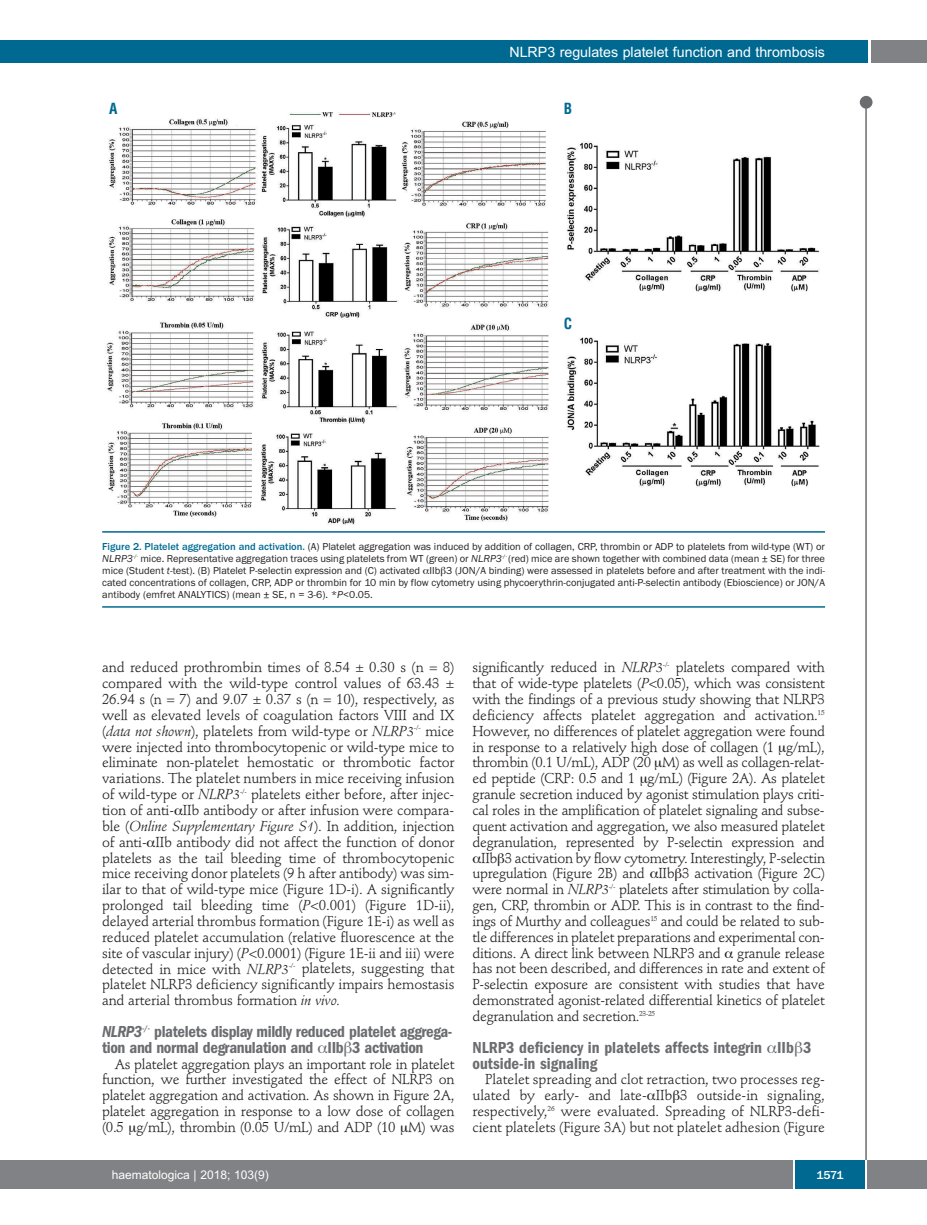
<style>
.page{position:relative;width:927px;height:1225px;background:#fff}
.page>*{position:absolute;margin:0;border:0;box-sizing:border-box;transform-origin:0 0}
.t1{font:600 condensed 16.5px/15.9px "Franklin Gothic";letter-spacing:-.02em;color:#6c6d70}
.t2{font:600 condensed 16.5px/15.9px "Franklin Gothic";color:#6c6d70}
.t3{font:700 condensed 15px "Helvetica";color:#006991}
.t4{font:14.25px/15.9px "Stempel Schneidler";letter-spacing:-.02em;color:#231f20;text-align:justify}
.t5{font:14.25px "Arial";color:#fff}
.t6{font:12px "Arial";color:#fff}
.t7{font:500 12px "Franklin Gothic";color:#fff}
.t8{font:10.5px/12px "Franklin Gothic";color:#231f20;text-align:justify}
.s1{font-weight:500;color:#006991}
.s2{font-style:italic}
</style>
<div class="page">
<div style="left:860px;top:96px;width:12px;height:13px;background:#6c6d70;border-radius:50%"></div>
<hr style="left:865px;top:98px;width:2px;height:1062px;background:#6c6d70">
<div style="left:871px;top:40px;width:56px;height:22px;background:#808285"></div>
<div style="left:18px;top:40px;width:849px;height:22px;background:#006991"></div>
<div style="left:17px;top:1160px;width:910px;height:28px;background:#808285"></div>
<div style="left:795px;top:1160px;width:70px;height:28px;background:#006991"></div>
<hr style="left:793px;top:1160px;width:2px;height:28px;background:#fff">
<hr style="left:865px;top:1160px;width:2px;height:28px;background:#fff">
<div style="left:0;top:40px;width:19px;height:22px;background:#006991"></div>
<div style="left:0;top:1160px;width:18px;height:28px;background:#808285"></div>
<img style="left:105px;top:112px;width:715px;height:413px">
<hr style="left:102px;top:531px;width:723px;height:1px;background:#006991">
<hr style="left:102px;top:606px;width:723px;height:1px;background:#006991">
<p class="t5" style="left:509px;top:44px;width:317px">NLRP3 regulates platelet function and thrombosis</p>
<p class="t3" style="left:109px;top:100px;width:10px">A</p>
<p class="t3" style="left:564px;top:100px;width:10px">B</p>
<p class="t3" style="left:564px;top:315px;width:10px">C</p>
<p class="t8" style="left:102px;top:540px;width:724px"><span class="s1">Figure 2. Platelet aggregation and activation.</span> (A) Platelet aggregation was induced by addition of collagen, CRP, thrombin or ADP to platelets from wild-type (WT) or <span class="s2">NLRP3</span><sup>-/-</sup> mice. Representative aggregation traces using platelets from WT (green) or <span class="s2">NLRP3</span><sup>-/-</sup> (red) mice are shown together with combined data (mean ± SE) for three mice (Student <span class="s2">t</span>-test). (B) Platelet P-selectin expression and (C) activated IIb 3 (JON/A binding) were assessed in platelets before and after treatment with the indi&shy;cated concentrations of collagen, CRP, ADP or thrombin for 10 min by flow cytometry using phycoerythrin-conjugated anti-P-selectin antibody (Ebioscience) or JON/A antibody (emfret ANALYTICS) (mean ± SE, n = 3-6). *<span class="s2">P</span>&lt;0.05.</p>
<p class="t4" style="left:102px;top:661px;width:354px">and reduced prothrombin times of 8.54 ± 0.30 s (n = 8) compared with the wild-type control values of 63.43 ± 26.94 s (n = 7) and 9.07 ± 0.37 s (n = 10), respectively, as well as elevated levels of coagulation factors VIII and IX (<span class="s2">data not shown</span>), platelets from wild-type or <span class="s2">NLRP3</span><sup>-/-</sup> mice were injected into thrombocytopenic or wild-type mice to eliminate non-platelet hemostatic or thrombotic factor variations. The platelet numbers in mice receiving infusion of wild-type or <span class="s2">NLRP3</span><sup>-/-</sup> platelets either before, after injec&shy;tion of anti- IIb antibody or after infusion were compara&shy;ble (<span class="s2">Online Supplementary Figure S1</span>). In addition, injection of anti- IIb antibody did not affect the function of donor platelets as the tail bleeding time of thrombocytopenic mice receiving donor platelets (9 h after antibody) was sim&shy;ilar to that of wild-type mice (Figure 1D-i). A significantly prolonged tail bleeding time (<span class="s2">P</span>&lt;0.001) (Figure 1D-ii), delayed arterial thrombus formation (Figure 1E-i) as well as reduced platelet accumulation (relative fluorescence at the site of vascular injury) (<span class="s2">P</span>&lt;0.0001) (Figure 1E-ii and iii) were detected in mice with <span class="s2">NLRP3</span><sup>-/-</sup> platelets, suggesting that platelet NLRP3 deficiency significantly impairs hemostasis and arterial thrombus formation <span class="s2">in vivo.</span></p>
<p class="t1" style="left:102px;top:1024px;width:352px"><span class="s2">NLRP3</span><sup>-/-</sup> platelets display mildly reduced platelet aggrega&shy;tion and normal degranulation and IIb 3 activation</p>
<p class="t4" style="left:102px;top:1057px;width:354px;text-indent:13px">As platelet aggregation plays an important role in platelet function, we further investigated the effect of NLRP3 on platelet aggregation and activation. As shown in Figure 2A, platelet aggregation in response to a low dose of collagen (0.5 g/mL), thrombin (0.05 U/mL) and ADP (10 M) was</p>
<p class="t4" style="left:472px;top:661px;width:354px">significantly reduced in <span class="s2">NLRP3</span><sup>-/-</sup> platelets compared with</p>
<p class="t4" style="left:472px;top:677px;width:354px">that of wide-type platelets (<span class="s2">P</span>&lt;0.05), which was consistent</p>
<p class="t4" style="left:472px;top:692px;width:354px">with the findings of a previous study showing that NLRP3</p>
<p class="t4" style="left:472px;top:708px;width:354px">deficiency affects platelet aggregation and activation.<sup>15</sup></p>
<p class="t4" style="left:472px;top:724px;width:354px">However, no differences of platelet aggregation were found</p>
<p class="t4" style="left:472px;top:740px;width:354px">in response to a relatively high dose of collagen (1 g/mL),</p>
<p class="t4" style="left:472px;top:756px;width:354px">thrombin (0.1 U/mL), ADP (20 M) as well as collagen-relat-</p>
<p class="t4" style="left:472px;top:772px;width:354px">ed peptide (CRP: 0.5 and 1 g/mL) (Figure 2A). As platelet</p>
<p class="t4" style="left:472px;top:787px;width:354px">granule secretion induced by agonist stimulation plays criti-</p>
<p class="t4" style="left:472px;top:803px;width:354px">cal roles in the amplification of platelet signaling and subse-</p>
<p class="t4" style="left:472px;top:819px;width:354px">quent activation and aggregation, we also measured platelet</p>
<p class="t4" style="left:472px;top:835px;width:354px">degranulation, represented by P-selectin expression and</p>
<p class="t4" style="left:481px;top:851px;width:345px">IIb 3 activation by flow cytometry. Interestingly, P-selectin</p>
<p class="t4" style="left:472px;top:867px;width:354px">upregulation (Figure 2B) and IIb 3 activation (Figure 2C)</p>
<p class="t4" style="left:472px;top:882px;width:354px">were normal in <span class="s2">NLRP3</span><sup>-/-</sup> platelets after stimulation by colla-</p>
<p class="t4" style="left:472px;top:898px;width:354px">gen, CRP, thrombin or ADP. This is in contrast to the find-</p>
<p class="t4" style="left:472px;top:914px;width:354px">ings of Murthy and colleagues<sup>15</sup> and could be related to sub-</p>
<p class="t4" style="left:472px;top:930px;width:354px">tle differences in platelet preparations and experimental con-</p>
<p class="t4" style="left:472px;top:946px;width:354px">ditions. A direct link between NLRP3 and granule release</p>
<p class="t4" style="left:472px;top:962px;width:354px">has not been described, and differences in rate and extent of</p>
<p class="t4" style="left:472px;top:978px;width:354px">P-selectin exposure are consistent with studies that have</p>
<p class="t4" style="left:472px;top:993px;width:354px">demonstrated agonist-related differential kinetics of platelet</p>
<p class="t4" style="left:472px;top:1009px;width:184px">degranulation and secretion.<sup>23-25</sup></p>
<p class="t2" style="left:472px;top:1040px;width:340px">NLRP3 deficiency in platelets affects integrin IIb 3 outside-in signaling</p>
<p class="t4" style="left:472px;top:1073px;width:354px;text-indent:13px">Platelet spreading and clot retraction, two processes reg&shy;ulated by early- and late- IIb 3 outside-in signaling, respectively,<sup>26</sup> were evaluated. Spreading of NLRP3-defi&shy;cient platelets (Figure 3A) but not platelet adhesion (Figure</p>
<p class="t6" style="left:112px;top:1167px;width:158px">haematologica | 2018; 103(9)</p>
<p class="t7" style="left:816px;top:1167px;width:29px">1571</p>
</div>
